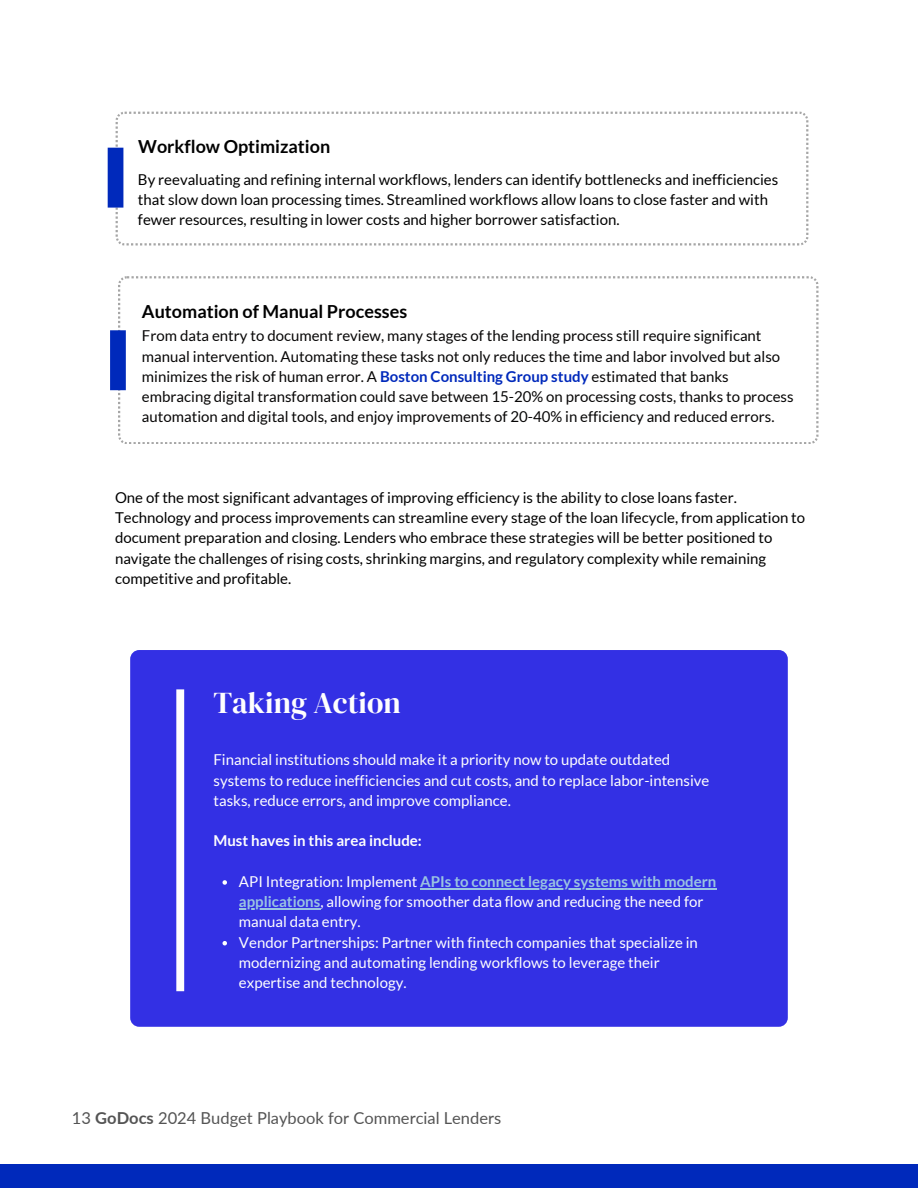
<style>
.page{position:relative;width:918px;height:1188px;background:#fff}
.page>*{position:absolute;margin:0;border:0;box-sizing:border-box;transform-origin:0 0}
.t1{font:30px "DM Serif Display";color:#fefefe}
.t2{font:700 18px "Lato";color:#000}
.t3{font:16.5px "Lato";color:#545454}
.t4{font:15px/20.2px "Lato";color:#000}
.t5{font:15px/20.2px "Lato";color:#070606}
.t6{font:15px/20.2px "Lato";color:#fefefe}
.t7{font:700 15px "Lato";color:#9ac4e1}
.t8{font:700 15px "Lato";color:#fefefe}
.s1{font-weight:700;color:#0029bb}
.s2{font-weight:400;color:#fefefe}
.s3{font-weight:700;color:#9ac4e1}
.s4{font-weight:700}
</style>
<div class="page">
<div style="left:0;top:1165px;width:918px;height:23px;background:#0029bb"></div>
<div style="left:130px;top:650px;width:658px;height:377px;background:#3330e4;border-radius:9px"></div>
<svg style="left:223px;top:880px;width:4px;height:5px"></svg>
<hr style="left:420px;top:888px;width:296px;height:1px;background:#9ac4e1">
<hr style="left:239px;top:908px;width:81px;height:1px;background:#9ac4e1">
<svg style="left:223px;top:941px;width:4px;height:4px"></svg>
<div style="left:176px;top:689px;width:8px;height:302px;background:#fefefe"></div>
<svg style="left:118px;top:276px;width:701px;height:168px"></svg>
<div style="left:110px;top:330px;width:16px;height:60px;background:#0029bb"></div>
<svg style="left:116px;top:112px;width:692px;height:134px"></svg>
<div style="left:108px;top:148px;width:15px;height:60px;background:#0029bb"></div>
<p class="t2" style="left:138px;top:136px;width:194px">Workflow Optimization</p>
<p class="t4" style="left:138px;top:169px;width:642px">By reevaluating and refining internal workflows, lenders can identify bottlenecks and inefficiencies that slow down loan processing times. Streamlined workflows allow loans to close faster and with fewer resources, resulting in lower costs and higher borrower satisfaction.</p>
<h3 class="t2" style="left:142px;top:300px;width:267px">Automation of Manual Processes</h3>
<p class="t5" style="left:142px;top:326px;width:653px">From data entry to document review, many stages of the lending process still require significant manual intervention. Automating these tasks not only reduces the time and labor involved but also minimizes the risk of human error. A <span class="s1">Boston Consulting Group study</span> estimated that banks embracing digital transformation could save between 15-20% on processing costs, thanks to process automation and digital tools, and enjoy improvements of 20-40% in efficiency and reduced errors.</p>
<h2 class="t4" style="left:115px;top:487px;width:692px">One of the most significant advantages of improving efficiency is the ability to close loans faster.<br>Technology and process improvements can streamline every stage of the loan lifecycle, from application to document preparation and closing. Lenders who embrace these strategies will be better positioned to navigate the challenges of rising costs, shrinking margins, and regulatory complexity while remaining competitive and profitable.</h2>
<h2 class="t1" style="left:214px;top:682px;width:189px">Taking Action</h2>
<p class="t6" style="left:214px;top:750px;width:497px">Financial institutions should make it a priority now to update outdated systems to reduce inefficiencies and cut costs, and to replace labor-intensive tasks, reduce errors, and improve compliance.</p>
<p class="t8" style="left:214px;top:832px;width:210px">Must haves in this area include:</p>
<h1 class="t7" style="left:239px;top:872px;width:479px"><span class="s2">API Integration: Implement</span> APIs to connect legacy systems with modern</h1>
<h4 class="t6" style="left:239px;top:891px;width:466px"><span class="s3">applications</span>, allowing for smoother data flow and reducing the need for manual data entry.<br>Vendor Partnerships: Partner with fintech companies that specialize in modernizing and automating lending workflows to leverage their</h4>
<p class="t6" style="left:239px;top:972px;width:169px">expertise and technology.</p>
<p class="t3" style="left:72px;top:1108px;width:431px">13 <span class="s4">GoDocs</span> 2024 Budget Playbook for Commercial Lenders</p>
</div>
